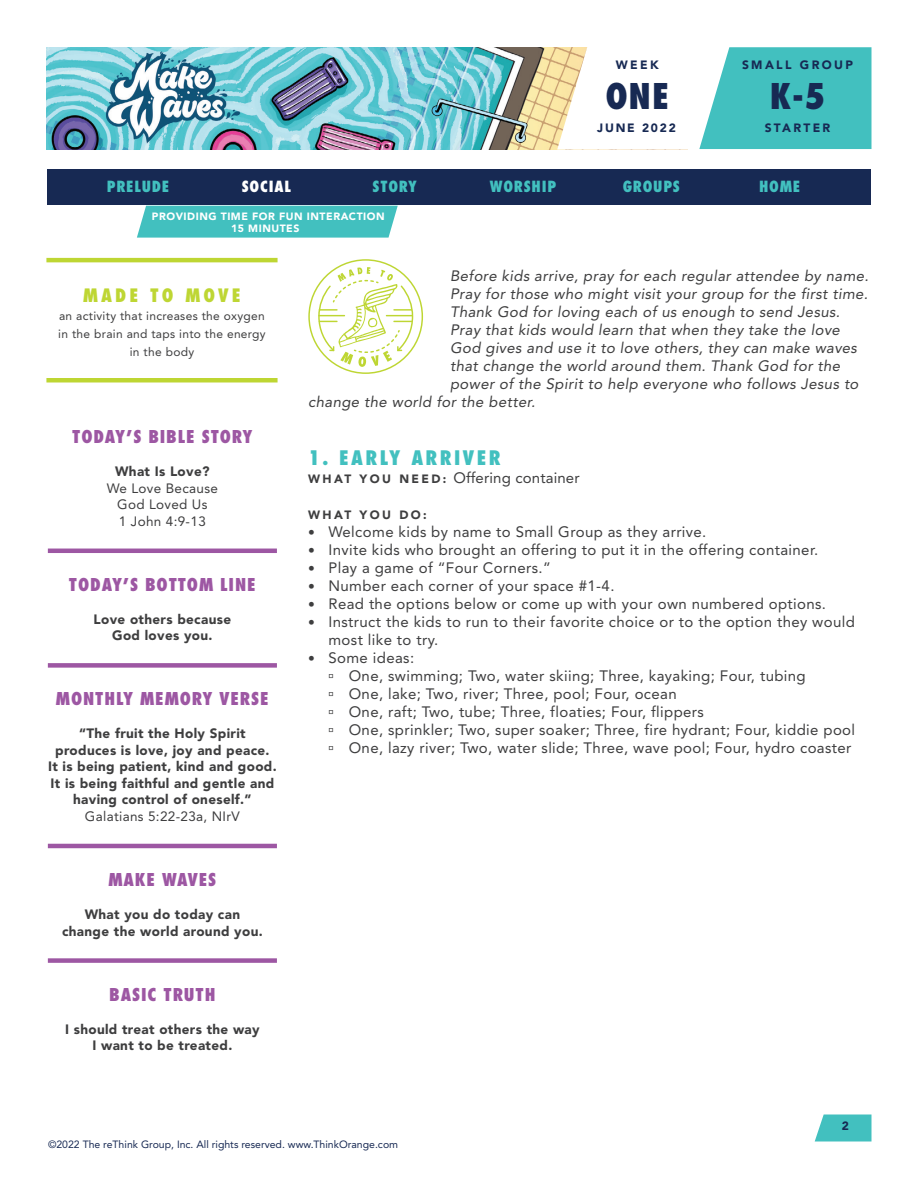
<style>
.page{position:relative;width:918px;height:1188px;background:#fff}
.page>*{position:absolute;margin:0;border:0;box-sizing:border-box;transform-origin:0 0}
.t1{font:800 condensed 34.5px "Futura Std";color:#172953}
.Paragraph_Style_1{font:800 condensed 19.5px "Futura Std";letter-spacing:.125em;color:#42c0bf}
.Paragraph_Style_1-2{font:800 condensed 18px "Futura Std";letter-spacing:.175em;color:#bed633}
.t2{font:800 condensed 17.25px "Futura Std";letter-spacing:.05em;color:#9d57a3}
.Paragraph_Style_1-3{font:15px/18px "Avenir LT Std";letter-spacing:.025em;color:#3e3e3f}
.Paragraph_Style_1-4{font:italic 15px "Avenir LT Std";letter-spacing:.025em;color:#3e3e3f}
.t3{font:800 condensed 15px "Futura Std";letter-spacing:.05em;color:#42c0bf}
.t4{font:800 condensed 15px "Futura Std";letter-spacing:.05em;color:#fff}
.t5{font:900 13.5px/16.5px "Avenir LT Std";letter-spacing:.025em;color:#3e3e3f;text-align:center}
.t6{font:13.5px/16.5px "Avenir LT Std";letter-spacing:.025em;color:#3e3e3f;text-align:center}
.Paragraph_Style_1-5{font:12px "Avenir LT Std";letter-spacing:.025em;color:#3e3e3f}
.t7{font:900 12px "Avenir LT Std";letter-spacing:.2em;color:#172953}
.Paragraph_Style_1-6{font:900 12px "Avenir LT Std";letter-spacing:.2em;color:#3e3e3f}
.t8{font:900 12px "Avenir LT Std";letter-spacing:.15em;color:#172953}
.t9{font:10.5px "Avenir LT Std";color:#172953}
.t10{font:900 10.5px/12px "Avenir LT Std";letter-spacing:.05em;color:#fff;text-align:center}
.s1{font-weight:900;font-size:12px}
.s2{font-family:"Avenir";font-size:13.5px}
</style>
<div class="page">
<img style="left:46px;top:47px;width:511px;height:102px">
<svg style="left:557px;top:47px;width:315px;height:103px"></svg>
<svg style="left:815px;top:1114px;width:57px;height:28px"></svg>
<hr style="left:48px;top:549px;width:229px;height:4px;background:#9d57a3">
<div style="left:48px;top:663px;width:229px;height:5px;background:#9d57a3"></div>
<hr style="left:48px;top:844px;width:229px;height:4px;background:#9d57a3">
<div style="left:48px;top:958px;width:229px;height:5px;background:#9d57a3"></div>
<div style="left:137px;top:206px;width:261px;height:32px;background:#42c0bf"></div>
<div style="left:47px;top:170px;width:824px;height:36px;background:#172953"></div>
<svg style="left:308px;top:259px;width:115px;height:115px"></svg>
<hr style="left:46px;top:378px;width:232px;height:4px;background:#bed633">
<hr style="left:46px;top:258px;width:232px;height:4px;background:#bed633">
<p class="t7" style="left:616px;top:58px;width:44px">WEEK</p>
<p class="t7" style="left:742px;top:58px;width:113px">SMALL GROUP</p>
<h1 class="t1" style="left:605px;top:75px;width:65px">ONE</h1>
<h1 class="t1" style="left:770px;top:75px;width:57px">K-5</h1>
<p class="t7" style="left:765px;top:121px;width:67px">STARTER</p>
<p class="t8" style="left:597px;top:121px;width:80px">JUNE 2022</p>
<p class="t3" style="left:107px;top:177px;width:64px">PRELUDE</p>
<p class="t4" style="left:242px;top:177px;width:51px">SOCIAL</p>
<p class="t3" style="left:373px;top:177px;width:46px">STORY</p>
<p class="t3" style="left:490px;top:177px;width:68px">WORSHIP</p>
<p class="t3" style="left:623px;top:177px;width:59px">GROUPS</p>
<p class="t3" style="left:759px;top:177px;width:43px">HOME</p>
<p class="t10" style="left:152px;top:210px;width:234px">PROVIDING TIME FOR FUN INTERACTION<br>15 MINUTES</p>
<p class="Paragraph_Style_1-2" style="left:83px;top:284px;width:159px">MADE TO MOVE</p>
<p class="Paragraph_Style_1-5" style="left:59px;top:308px;width:207px">an activity that increases the oxygen</p>
<p class="Paragraph_Style_1-5" style="left:58px;top:326px;width:209px">in the brain and taps into the energy</p>
<p class="Paragraph_Style_1-5" style="left:130px;top:344px;width:66px">in the body</p>
<p class="t2" style="left:72px;top:426px;width:182px">TODAY’S BIBLE STORY</p>
<p class="t5" style="left:115px;top:463px;width:96px">What Is Love?</p>
<p class="t6" style="left:107px;top:480px;width:113px">We Love Because<br>God Loved Us<br>1 John 4:9-13</p>
<p class="t2" style="left:69px;top:574px;width:188px">TODAY’S BOTTOM LINE</p>
<p class="t5" style="left:94px;top:611px;width:139px">Love others because<br>God loves you.</p>
<p class="t2" style="left:56px;top:688px;width:214px">MONTHLY MEMORY VERSE</p>
<p class="t5" style="left:48px;top:725px;width:230px">“The fruit the Holy Spirit produces is love, joy and peace.<br>It is being patient, kind and good.<br>It is being faithful and gentle and having control of oneself.”</p>
<p class="t6" style="left:85px;top:808px;width:156px">Galatians 5:22-23a, NIrV</p>
<p class="t2" style="left:108px;top:869px;width:109px">MAKE WAVES</p>
<p class="t5" style="left:62px;top:906px;width:202px">What you do today can change the world around you.</p>
<p class="t2" style="left:109px;top:983px;width:108px">BASIC TRUTH</p>
<p class="t5" style="left:65px;top:1021px;width:196px">I should treat others the way<br>I want to be treated.</p>
<p class="Paragraph_Style_1-4" style="left:450px;top:267px;width:420px">Before kids arrive, pray for each regular attendee by name.</p>
<p class="Paragraph_Style_1-4" style="left:450px;top:285px;width:420px">Pray for those who might visit your group for the first time.</p>
<p class="Paragraph_Style_1-4" style="left:450px;top:303px;width:392px">Thank God for loving each of us enough to send Jesus.</p>
<p class="Paragraph_Style_1-4" style="left:450px;top:321px;width:391px">Pray that kids would learn that when they take the love</p>
<p class="Paragraph_Style_1-4" style="left:450px;top:339px;width:408px">God gives and use it to love others, they can make waves</p>
<p class="Paragraph_Style_1-4" style="left:450px;top:357px;width:392px">that change the world around them. Thank God for the</p>
<p class="Paragraph_Style_1-4" style="left:450px;top:375px;width:410px">power of the Spirit to help everyone who follows Jesus to</p>
<p class="Paragraph_Style_1-4" style="left:308px;top:393px;width:229px">change the world for the better.</p>
<p class="Paragraph_Style_1" style="left:308px;top:446px;width:194px">1. EARLY ARRIVER</p>
<p class="Paragraph_Style_1-3" style="left:308px;top:469px;width:273px"><span class="s1">W H AT Y O U N E E D :</span> Offering container</p>
<p class="Paragraph_Style_1-6" style="left:308px;top:508px;width:120px">WHAT YOU DO:</p>
<p class="Paragraph_Style_1-3" style="left:308px;top:523px;width:400px"><span class="s2">•</span> Welcome kids by name to Small Group as they arrive.</p>
<p class="Paragraph_Style_1-3" style="left:308px;top:541px;width:512px"><span class="s2">•</span> Invite kids who brought an offering to put it in the offering container.</p>
<p class="Paragraph_Style_1-3" style="left:308px;top:559px;width:244px"><span class="s2">•</span> Play a game of “Four Corners.”</p>
<p class="Paragraph_Style_1-3" style="left:308px;top:577px;width:308px"><span class="s2">•</span> Number each corner of your space #1-4.</p>
<p class="Paragraph_Style_1-3" style="left:308px;top:595px;width:519px"><span class="s2">•</span> Read the options below or come up with your own numbered options.</p>
<p class="Paragraph_Style_1-3" style="left:328px;top:613px;width:528px;text-indent:-20px"><span class="s2">•</span> Instruct the kids to run to their favorite choice or to the option they would most like to try.</p>
<p class="Paragraph_Style_1-3" style="left:308px;top:649px;width:107px"><span class="s2">•</span> Some ideas:</p>
<p class="Paragraph_Style_1-3" style="left:349px;top:667px;width:459px">One, swimming; Two, water skiing; Three, kayaking; Four, tubing</p>
<p class="Paragraph_Style_1-3" style="left:349px;top:685px;width:330px">One, lake; Two, river; Three, pool; Four, ocean</p>
<p class="Paragraph_Style_1-3" style="left:349px;top:703px;width:357px">One, raft; Two, tube; Three, floaties; Four, flippers</p>
<p class="Paragraph_Style_1-3" style="left:349px;top:721px;width:508px">One, sprinkler; Two, super soaker; Three, fire hydrant; Four, kiddie pool</p>
<p class="Paragraph_Style_1-3" style="left:349px;top:739px;width:504px">One, lazy river; Two, water slide; Three, wave pool; Four, hydro coaster</p>
<p class="t7" style="left:842px;top:1118px;width:9px">2</p>
<p class="t9" style="left:48px;top:1138px;width:352px">©2022 The reThink Group, Inc. All rights reserved. www.ThinkOrange.com</p>
</div>
